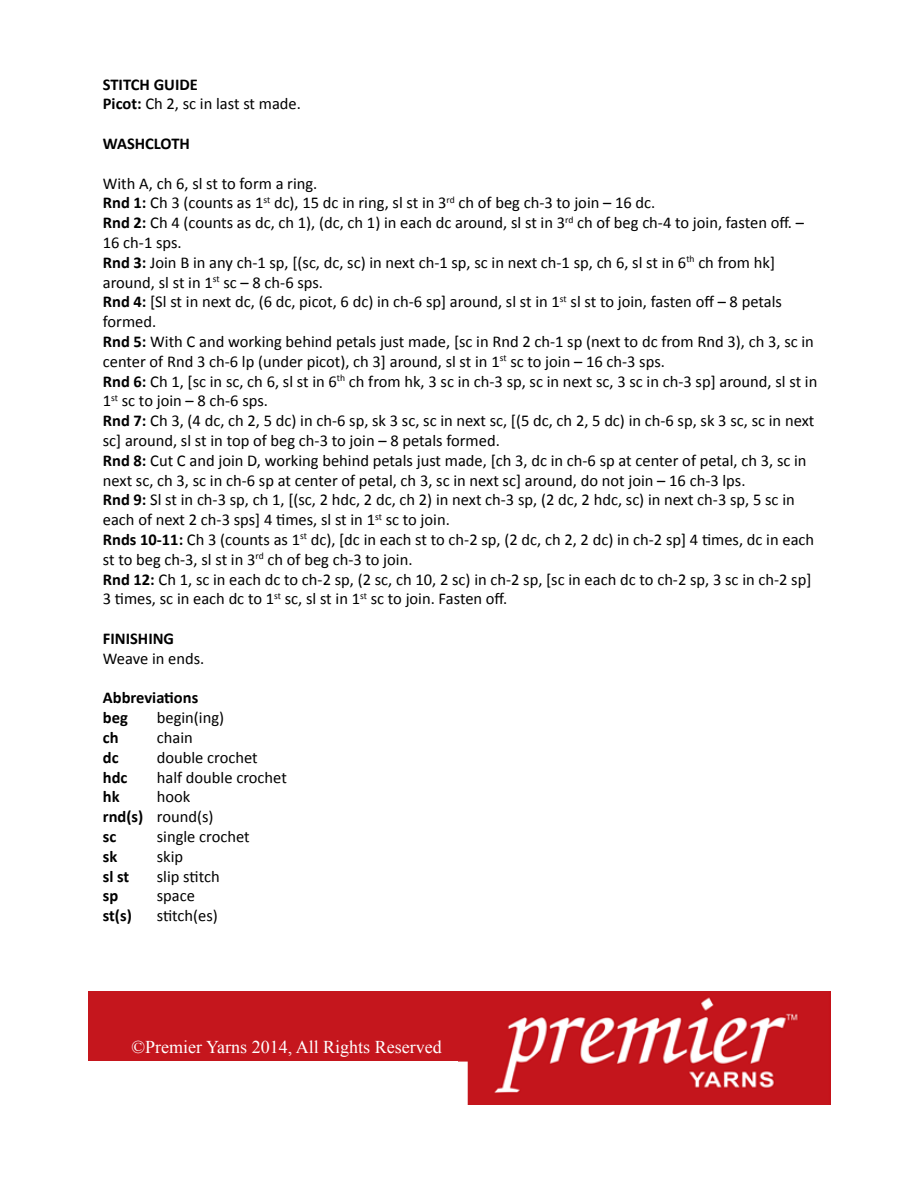
<style>
.page{position:relative;width:918px;height:1188px;background:#fff}
.page>*{position:absolute;margin:0;border:0;box-sizing:border-box;transform-origin:0 0}
.t1{font:18px "Times New Roman";color:#fff}
.t2{font:16.5px/19.8px "Calibri";color:#000}
.t3{font:700 16.5px/19.8px "Calibri";color:#000}
.s1{font-weight:700}
</style>
<div class="page">
<img style="left:458px;top:991px;width:372px;height:113px">
<div style="left:88px;top:991px;width:372px;height:69px;background:#c5161d"></div>
<p class="t2" style="left:103px;top:74px;width:200px"><span class="s1">STITCH GUIDE<br>Picot:</span> Ch 2, sc in last st made.</p>
<p class="t3" style="left:103px;top:134px;width:89px">WASHCLOTH</p>
<p class="t2" style="left:103px;top:173px;width:716px">With A, ch 6, sl st to form a ring.<br><span class="s1">Rnd 1:</span> Ch 3 (counts as 1<sup>st</sup> dc), 15 dc in ring, sl st in 3<sup>rd</sup> ch of beg ch-3 to join – 16 dc.<br><span class="s1">Rnd 2:</span> Ch 4 (counts as dc, ch 1), (dc, ch 1) in each dc around, sl st in 3<sup>rd</sup> ch of beg ch-4 to join, fasten off. – 16 ch-1 sps.<br><span class="s1">Rnd 3:</span> Join B in any ch-1 sp, [(sc, dc, sc) in next ch-1 sp, sc in next ch-1 sp, ch 6, sl st in 6<sup>th</sup> ch from hk] around, sl st in 1<sup>st</sup> sc – 8 ch-6 sps.<br><span class="s1">Rnd 4:</span> [Sl st in next dc, (6 dc, picot, 6 dc) in ch-6 sp] around, sl st in 1<sup>st</sup> sl st to join, fasten off – 8 petals formed.<br><span class="s1">Rnd 5:</span> With C and working behind petals just made, [sc in Rnd 2 ch-1 sp (next to dc from Rnd 3), ch 3, sc in center of Rnd 3 ch-6 lp (under picot), ch 3] around, sl st in 1<sup>st</sup> sc to join – 16 ch-3 sps.<br><span class="s1">Rnd 6:</span> Ch 1, [sc in sc, ch 6, sl st in 6<sup>th</sup> ch from hk, 3 sc in ch-3 sp, sc in next sc, 3 sc in ch-3 sp] around, sl st in 1<sup>st</sup> sc to join – 8 ch-6 sps.<br><span class="s1">Rnd 7:</span> Ch 3, (4 dc, ch 2, 5 dc) in ch-6 sp, sk 3 sc, sc in next sc, [(5 dc, ch 2, 5 dc) in ch-6 sp, sk 3 sc, sc in next sc] around, sl st in top of beg ch-3 to join – 8 petals formed.<br><span class="s1">Rnd 8:</span> Cut C and join D, working behind petals just made, [ch 3, dc in ch-6 sp at center of petal, ch 3, sc in next sc, ch 3, sc in ch-6 sp at center of petal, ch 3, sc in next sc] around, do not join – 16 ch-3 lps.<br><span class="s1">Rnd 9:</span> Sl st in ch-3 sp, ch 1, [(sc, 2 hdc, 2 dc, ch 2) in next ch-3 sp, (2 dc, 2 hdc, sc) in next ch-3 sp, 5 sc in each of next 2 ch-3 sps] 4 times, sl st in 1<sup>st</sup> sc to join.<br><span class="s1">Rnds 10-11:</span> Ch 3 (counts as 1<sup>st</sup> dc), [dc in each st to ch-2 sp, (2 dc, ch 2, 2 dc) in ch-2 sp] 4 times, dc in each st to beg ch-3, sl st in 3<sup>rd</sup> ch of beg ch-3 to join.<br><span class="s1">Rnd 12:</span> Ch 1, sc in each dc to ch-2 sp, (2 sc, ch 10, 2 sc) in ch-2 sp, [sc in each dc to ch-2 sp, 3 sc in ch-2 sp] 3 times, sc in each dc to 1<sup>st</sup> sc, sl st in 1<sup>st</sup> sc to join. Fasten off.</p>
<p class="t3" style="left:103px;top:629px;width:73px">FINISHING</p>
<p class="t2" style="left:103px;top:648px;width:103px">Weave in ends.</p>
<p class="t3" style="left:103px;top:688px;width:97px">Abbreviations beg</p>
<p class="t2" style="left:157px;top:708px;width:69px">begin(ing)</p>
<p class="t3" style="left:103px;top:728px;width:17px">ch</p>
<p class="t2" style="left:157px;top:728px;width:37px">chain</p>
<p class="t3" style="left:103px;top:747px;width:17px">dc</p>
<p class="t2" style="left:157px;top:747px;width:102px">double crochet</p>
<p class="t3" style="left:103px;top:767px;width:26px">hdc</p>
<p class="t2" style="left:157px;top:767px;width:132px">half double crochet</p>
<p class="t3" style="left:103px;top:787px;width:18px">hk</p>
<p class="t2" style="left:103px;top:787px;width:112px;text-indent:54px">hook <span class="s1">rnd(s)</span> round(s) <span class="s1">sc</span></p>
<p class="t2" style="left:157px;top:827px;width:94px">single crochet</p>
<p class="t3" style="left:103px;top:846px;width:16px">sk</p>
<p class="t2" style="left:157px;top:846px;width:28px">skip</p>
<p class="t3" style="left:103px;top:866px;width:28px">sl st</p>
<p class="t2" style="left:157px;top:866px;width:64px">slip stitch</p>
<p class="t3" style="left:103px;top:886px;width:17px">sp</p>
<p class="t2" style="left:157px;top:886px;width:40px">space</p>
<p class="t3" style="left:103px;top:906px;width:31px">st(s)</p>
<p class="t2" style="left:157px;top:906px;width:63px">stitch(es)</p>
<p class="t1" style="left:132px;top:1035px;width:312px">©Premier Yarns 2014, All Rights Reserved</p>
</div>
